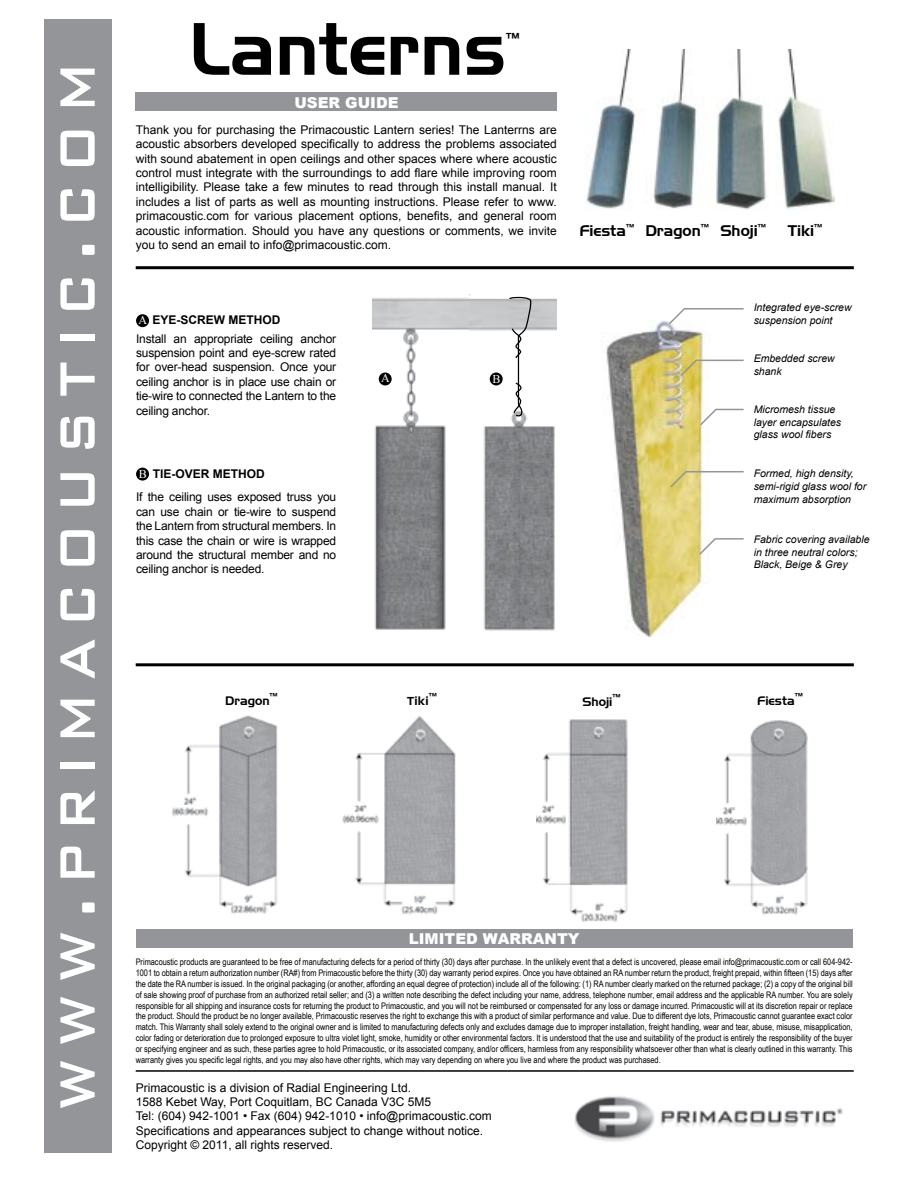
<style>
.page{position:relative;width:918px;height:1188px;background:#fff}
.page>*{position:absolute;margin:0;border:0;box-sizing:border-box;transform-origin:0 0}
.t1{font:500 81px "Bank Gothic BT";letter-spacing:.2em;color:#fff;scale:.8 1}
.t2{font:72px "Handel Gothic BT";color:#000}
.t3{font:15px "Handel Gothic BT";color:#000}
.t4{font:900 15px "Arial";color:#fff}
.t5{font:700 15px "Handel Got D";color:#000}
.t6{font:12px/14.4px "Arial";color:#000;text-align:justify}
.t7{font:12px "Handel Gothic BT";color:#000}
.t8{font:12px "Times New Roman";color:#fff}
.t9{font:italic 10.5px/12.6px "Arial";color:#000}
.t10{font:9px/10.8px "Arial Narrow";color:#000;text-align:justify}
.t11{font:700 9px "Handel Got D";color:#000}
.s1{font-family:"Times New Roman";color:#fff}
.s2{font-weight:700}
.s3{font-family:"Handel Got D";font-weight:700}
</style>
<div class="page">
<img style="left:574px;top:1096px;width:269px;height:46px">
<div style="left:136px;top:92px;width:421px;height:19px;background:#939598"></div>
<div style="left:44px;top:19px;width:67px;height:1134px;background:#939598"></div>
<hr style="left:136px;top:1070px;width:718px;height:2px;background:#000">
<hr style="left:136px;top:266px;width:718px;height:3px;background:#000">
<div style="left:136px;top:929px;width:717px;height:19px;background:#939598"></div>
<img style="left:586px;top:49px;width:181px;height:161px">
<img style="left:778px;top:49px;width:57px;height:161px">
<img style="left:342px;top:716px;width:114px;height:198px">
<img style="left:717px;top:720px;width:91px;height:195px">
<img style="left:172px;top:715px;width:106px;height:199px">
<img style="left:536px;top:719px;width:92px;height:203px">
<div style="left:137px;top:315px;width:11px;height:11px;background:#000;border-radius:50%"></div>
<div style="left:136px;top:314px;width:13px;height:13px;border:2px solid #000;border-radius:50%"></div>
<div style="left:137px;top:468px;width:11px;height:12px;background:#000;border-radius:50%"></div>
<div style="left:136px;top:468px;width:13px;height:13px;border:2px solid #000;border-radius:50%"></div>
<hr style="left:136px;top:663px;width:718px;height:3px;background:#000">
<img style="left:606px;top:320px;width:98px;height:317px">
<svg style="left:667px;top:308px;width:77px;height:18px"></svg>
<svg style="left:679px;top:359px;width:65px;height:19px"></svg>
<svg style="left:699px;top:408px;width:45px;height:19px"></svg>
<svg style="left:669px;top:470px;width:75px;height:19px"></svg>
<svg style="left:698px;top:537px;width:46px;height:19px"></svg>
<img style="left:372px;top:298px;width:97px;height:332px">
<img style="left:469px;top:295px;width:88px;height:336px">
<svg style="left:509px;top:296px;width:23px;height:121px"></svg>
<div style="left:379px;top:373px;width:12px;height:12px;background:#000;border-radius:50%"></div>
<div style="left:379px;top:373px;width:13px;height:12px;border:2px solid #000;border-radius:50%"></div>
<div style="left:490px;top:373px;width:12px;height:12px;background:#000;border-radius:50%"></div>
<div style="left:490px;top:373px;width:13px;height:12px;border:2px solid #000;border-radius:50%"></div>
<h1 class="t1" style="left:29px;top:1110px;width:1312px;rotate:-90deg">www.primacoustic.com</h1>
<h2 class="t2" style="left:190px;top:5px;width:318px">Lanterns</h2>
<h3 class="t5" style="left:506px;top:30px;width:15px">™</h3>
<h3 class="t4" style="left:294px;top:91px;width:106px">USER GUIDE</h3>
<p class="t6" style="left:136px;top:123px;width:423px">Thank you for purchasing the Primacoustic Lantern series! The Lanterrns are acoustic absorbers developed specifically to address the problems associated with sound abatement in open ceilings and other spaces where where acoustic control must integrate with the surroundings to add flare while improving room intelligibility. Please take a few minutes to read through this install manual. It includes a list of parts as well as mounting instructions. Please refer to www. primacoustic.com for various placement options, benefits, and general room acoustic information. Should you have any questions or comments, we invite you to send an email to info@primacoustic.com.</p>
<h3 class="t6" style="left:136px;top:311px;width:202px;line-height:18.5px"><span class="s1">A</span> <span class="s2">EYE-SCREW METHOD<br></span>Install an appropriate ceiling anchor</h3>
<h3 class="t6" style="left:136px;top:346px;width:202px">suspension point and eye-screw rated for over-head suspension. Once your ceiling anchor is in place use chain or tie-wire to connected the Lantern to the ceiling anchor.</h3>
<h3 class="t6" style="left:136px;top:462px;width:202px;line-height:23.9px"><span class="s1">B</span> <span class="s2">TIE-OVER METHOD<br></span>If the ceiling uses exposed truss you</h3>
<h3 class="t6" style="left:136px;top:505px;width:202px">can use chain or tie-wire to suspend the Lantern from structural members. In this case the chain or wire is wrapped around the structural member and no ceiling anchor is needed.</h3>
<h3 class="t8" style="left:381px;top:370px;width:10px">A</h3>
<h3 class="t8" style="left:493px;top:371px;width:10px">B</h3>
<h3 class="t3" style="left:579px;top:222px;width:188px">Fiesta<sup>™</sup> Dragon<sup>™</sup> Shoji<sup>™</sup></h3>
<h3 class="t3" style="left:788px;top:222px;width:36px">Tiki<sup>™</sup></h3>
<p class="t9" style="left:754px;top:302px;width:100px">Integrated eye-screw suspension point</p>
<p class="t9" style="left:754px;top:353px;width:83px">Embedded screw shank</p>
<p class="t9" style="left:754px;top:403px;width:89px">Micromesh tissue layer encapsulates glass wool fibers</p>
<p class="t9" style="left:754px;top:468px;width:114px">Formed, high density, semi-rigid glass wool for maximum absorption</p>
<p class="t9" style="left:754px;top:533px;width:117px">Fabric covering available in three neutral colors;<br>Black, Beige &amp; Grey</p>
<p class="t11" style="left:270px;top:691px;width:10px">™</p>
<h3 class="t7" style="left:225px;top:694px;width:46px">Dragon</h3>
<p class="t11" style="left:429px;top:691px;width:10px">™</p>
<h3 class="t7" style="left:407px;top:694px;width:23px"><span class="s3">T</span>iki</h3>
<p class="t11" style="left:612px;top:692px;width:10px">™</p>
<h3 class="t7" style="left:583px;top:694px;width:31px">Shoji</h3>
<p class="t11" style="left:795px;top:691px;width:10px">™</p>
<h3 class="t7" style="left:757px;top:694px;width:39px">Fiesta</h3>
<h3 class="t4" style="left:409px;top:928px;width:172px">LIMITED WARRANTY</h3>
<p class="t10" style="left:136px;top:956px;width:719px">Primacoustic products are guaranteed to be free of manufacturing defects for a period of thirty (30) days after purchase. In the unlikely event that a defect is uncovered, please email info@primacoustic.com or call 604-942- 1001 to obtain a return authorization number (RA#) from Primacoustic before the thirty (30) day warranty period expires. Once you have obtained an RA number return the product, freight prepaid, within fifteen (15) days after the date the RA number is issued. In the original packaging (or another, affording an equal degree of protection) include all of the following: (1) RA number clearly marked on the returned package; (2) a copy of the original bill of sale showing proof of purchase from an authorized retail seller; and (3) a written note describing the defect including your name, address, telephone number, email address and the applicable RA number. You are solely responsible for all shipping and insurance costs for returning the product to Primacoustic, and you will not be reimbursed or compensated for any loss or damage incurred. Primacoustic will at its discretion repair or replace the product. Should the product be no longer available, Primacoustic reserves the right to exchange this with a product of similar performance and value. Due to different dye lots, Primacoustic cannot guarantee exact color match. This Warranty shall solely extend to the original owner and is limited to manufacturing defects only and excludes damage due to improper installation, freight handling, wear and tear, abuse, misuse, misapplication, color fading or deterioration due to prolonged exposure to ultra violet light, smoke, humidity or other environmental factors. It is understood that the use and suitability of the product is entirely the responsibility of the buyer or specifying engineer and as such, these parties agree to hold Primacoustic, or its associated company, and/or officers, harmless from any responsibility whatsoever other than what is clearly outlined in this warranty. This warranty gives you specific legal rights, and you may also have other rights, which may vary depending on where you live and where the product was purchased.</p>
<p class="t6" style="left:136px;top:1080px;width:358px;text-align:left">Primacoustic is a division of Radial Engineering Ltd.<br>1588 Kebet Way, Port Coquitlam, BC Canada V3C 5M5<br>Tel: (604) 942-1001 • Fax (604) 942-1010 • info@primacoustic.com Specifications and appearances subject to change without notice.<br>Copyright © 2011, all rights reserved.</p>
</div>
